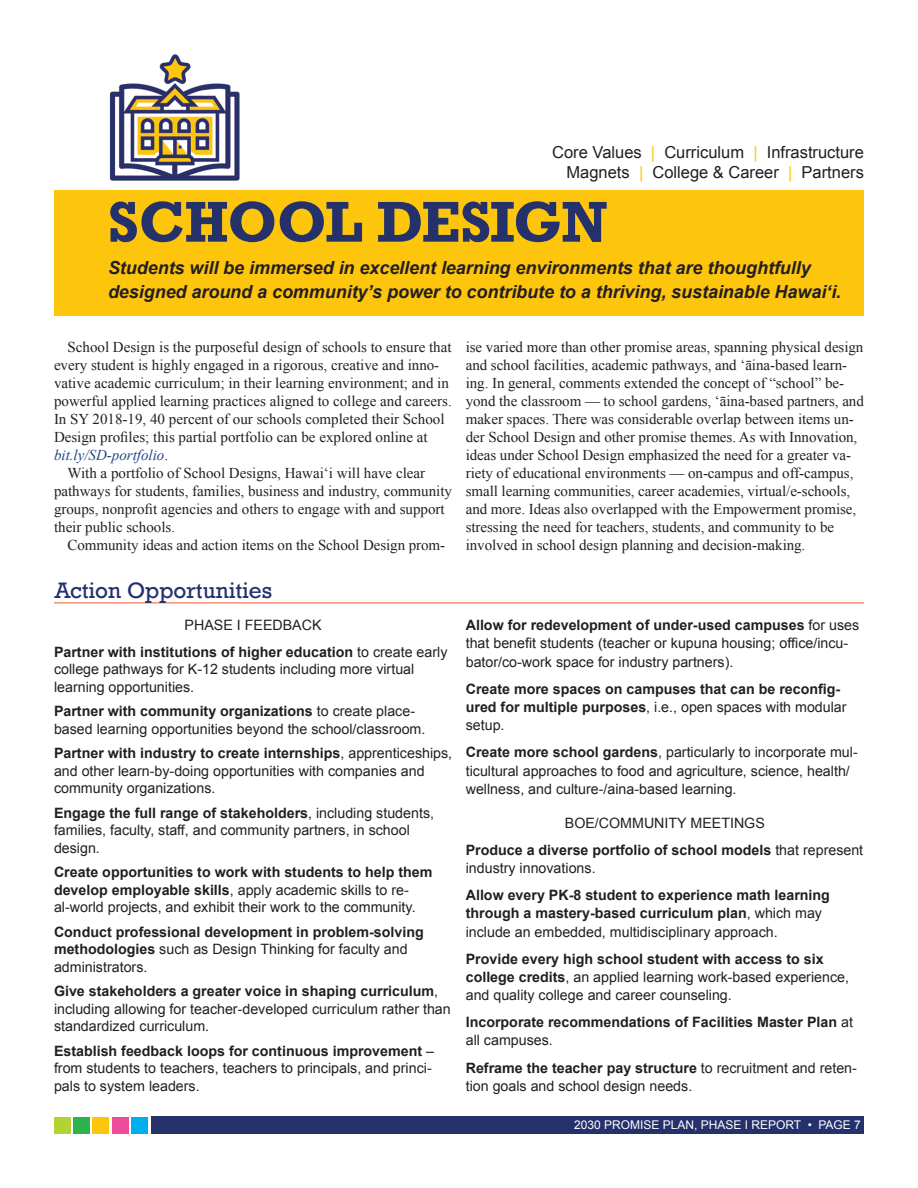
<style>
.page{position:relative;width:918px;height:1188px;background:#fff}
.page>*{position:absolute;margin:0;border:0;box-sizing:border-box;transform-origin:0 0}
.Body_Header{font:700 54px "Rockwell";letter-spacing:-.02em;color:#24316b}
.Box_header{font:21px "Rockwell";color:#24316b}
.Breakout_Box{font:italic 700 18px/24px "Arial";letter-spacing:-.005em;color:#231f20}
.Breakout_Box-2{font:16.5px/19.8px "Arial";color:#231f20;text-align:right}
.Body{font:15px/18px "Times New Roman";letter-spacing:-.005em;color:#231f20}
.Breakout_Box-3{font:14.25px/17.5px "Arial";color:#231f20}
.Breakout_Box-4{font:700 14.25px/18.1px "Arial";color:#231f20}
.t1{font:12px "Arial";color:#fff}
.s1{color:#fec50d}
.s2{font-style:italic;color:#214486}
.s3{font-weight:700}
.s4{font-weight:400}
</style>
<div class="page">
<div style="left:151px;top:1117px;width:713px;height:17px;background:#24316b"></div>
<div style="left:54px;top:1118px;width:16px;height:16px;background:#b3d234"></div>
<div style="left:73px;top:1118px;width:17px;height:16px;background:#2cb34b"></div>
<div style="left:93px;top:1118px;width:16px;height:16px;background:#fec50d"></div>
<div style="left:112px;top:1118px;width:16px;height:16px;background:#ed4c9c"></div>
<div style="left:131px;top:1118px;width:17px;height:16px;background:#00aeef"></div>
<div style="left:54px;top:190px;width:810px;height:125px;background:#fec50d"></div>
<img style="left:109px;top:54px;width:131px;height:127px">
<hr style="left:54px;top:602px;width:810px;height:1px;background:#f05935">
<p class="Breakout_Box-2" style="left:552px;top:142px;width:313px">Core Values <span class="s1">|</span> Curriculum <span class="s1">|</span> Infrastructure<br>Magnets <span class="s1">|</span> College &amp; Career <span class="s1">|</span> Partners</p>
<p class="Body_Header" style="left:108px;top:187px;width:501px">SCHOOL DESIGN</p>
<p class="Breakout_Box" style="left:108px;top:257px;width:735px">Students will be immersed in excellent learning environments that are thoughtfully designed around a community’s power to contribute to a thriving, sustainable Hawai‘i.</p>
<p class="Body" style="left:54px;top:337px;width:399px;text-indent:14px">School Design is the purposeful design of schools to ensure that every student is highly engaged in a rigorous, creative and inno&shy;vative academic curriculum; in their learning environment; and in powerful applied learning practices aligned to college and careers.<br>In SY 2018-19, 40 percent of our schools completed their School Design profiles; this partial portfolio can be explored online at <span class="s2">bit.ly/SD-portfolio</span>.</p>
<p class="Body" style="left:54px;top:463px;width:400px;text-indent:14px">With a portfolio of School Designs, Hawai‘i will have clear pathways for students, families, business and industry, community groups, nonprofit agencies and others to engage with and support their public schools.</p>
<p class="Body" style="left:68px;top:535px;width:379px">Community ideas and action items on the School Design prom-</p>
<p class="Box_header" style="left:54px;top:577px;width:220px">Action Opportunities</p>
<p class="Breakout_Box-3" style="left:185px;top:617px;width:138px">PHASE I FEEDBACK</p>
<p class="Breakout_Box-3" style="left:54px;top:643px;width:395px"><span class="s3">Partner with institutions of higher education</span> to create early college pathways for K-12 students including more virtual learning opportunities.</p>
<p class="Breakout_Box-3" style="left:54px;top:703px;width:373px"><span class="s3">Partner with community organizations</span> to create place&shy;based learning opportunities beyond the school/classroom.</p>
<p class="Breakout_Box-3" style="left:54px;top:745px;width:400px"><span class="s3">Partner with industry to create internships</span>, apprenticeships, and other learn-by-doing opportunities with companies and community organizations.</p>
<p class="Breakout_Box-3" style="left:54px;top:804px;width:382px"><span class="s3">Engage the full range of stakeholders</span>, including students, families, faculty, staff, and community partners, in school design.</p>
<p class="Breakout_Box-3" style="left:54px;top:864px;width:380px"><span class="s3">Create opportunities to work with students to help them develop employable skills</span>, apply academic skills to re&shy;al-world projects, and exhibit their work to the community.</p>
<p class="Breakout_Box-4" style="left:54px;top:923px;width:371px;line-height:17.5px">Conduct professional development in problem-solving methodologies <span class="s4">such as Design Thinking for faculty and administrators.</span></p>
<p class="Breakout_Box-3" style="left:54px;top:983px;width:398px"><span class="s3">Give stakeholders a greater voice in shaping curriculum</span>, including allowing for teacher-developed curriculum rather than standardized curriculum.</p>
<p class="Breakout_Box-3" style="left:54px;top:1042px;width:382px"><span class="s3">Establish feedback loops for continuous improvement</span> – from students to teachers, teachers to principals, and princi&shy;pals to system leaders.</p>
<p class="Body" style="left:466px;top:337px;width:400px">ise varied more than other promise areas, spanning physical design and school facilities, academic pathways, and ʻāina-based learn&shy;ing. In general, comments extended the concept of “school” be&shy;yond the classroom — to school gardens, ʻāina-based partners, and maker spaces. There was considerable overlap between items un&shy;der School Design and other promise themes. As with Innovation, ideas under School Design emphasized the need for a greater va&shy;riety of educational environments — on-campus and off-campus, small learning communities, career academies, virtual/e-schools, and more. Ideas also overlapped with the Empowerment promise, stressing the need for teachers, students, and community to be involved in school design planning and decision-making.</p>
<p class="Breakout_Box-3" style="left:466px;top:616px;width:395px;line-height:18.1px"><span class="s3">Allow for redevelopment of under-used campuses</span> for uses that benefit students (teacher or kupuna housing; office/incu&shy;bator/co-work space for industry partners).</p>
<p class="Breakout_Box-4" style="left:466px;top:680px;width:382px">Create more spaces on campuses that can be reconfig&shy;ured for multiple purposes<span class="s4">, i.e., open spaces with modular setup.</span></p>
<p class="Breakout_Box-3" style="left:466px;top:743px;width:394px;line-height:18.1px"><span class="s3">Create more school gardens</span>, particularly to incorporate mul&shy;ticultural approaches to food and agriculture, science, health/ wellness, and culture-/aina-based learning.</p>
<p class="Breakout_Box-3" style="left:565px;top:814px;width:202px">BOE/COMMUNITY MEETINGS</p>
<p class="Breakout_Box-4" style="left:466px;top:841px;width:399px">Produce a diverse portfolio of school models <span class="s4">that represent industry innovations.</span></p>
<p class="Breakout_Box-4" style="left:466px;top:887px;width:366px">Allow every PK-8 student to experience math learning through a mastery-based curriculum plan<span class="s4">, which may include an embedded, multidisciplinary approach.</span></p>
<p class="Breakout_Box-3" style="left:466px;top:950px;width:385px;line-height:18.1px"><span class="s3">Provide every high school student with access to six college credits</span>, an applied learning work-based experience, and quality college and career counseling.</p>
<p class="Breakout_Box-4" style="left:466px;top:1014px;width:389px">Incorporate recommendations of Facilities Master Plan <span class="s4">at all campuses.</span></p>
<p class="Breakout_Box-3" style="left:466px;top:1059px;width:393px;line-height:18.1px"><span class="s3">Reframe the teacher pay structure</span> to recruitment and reten&shy;tion goals and school design needs.</p>
<p class="t1" style="left:574px;top:1117px;width:288px">2030 PROMISE PLAN, PHASE I REPORT • PAGE 7</p>
</div>
